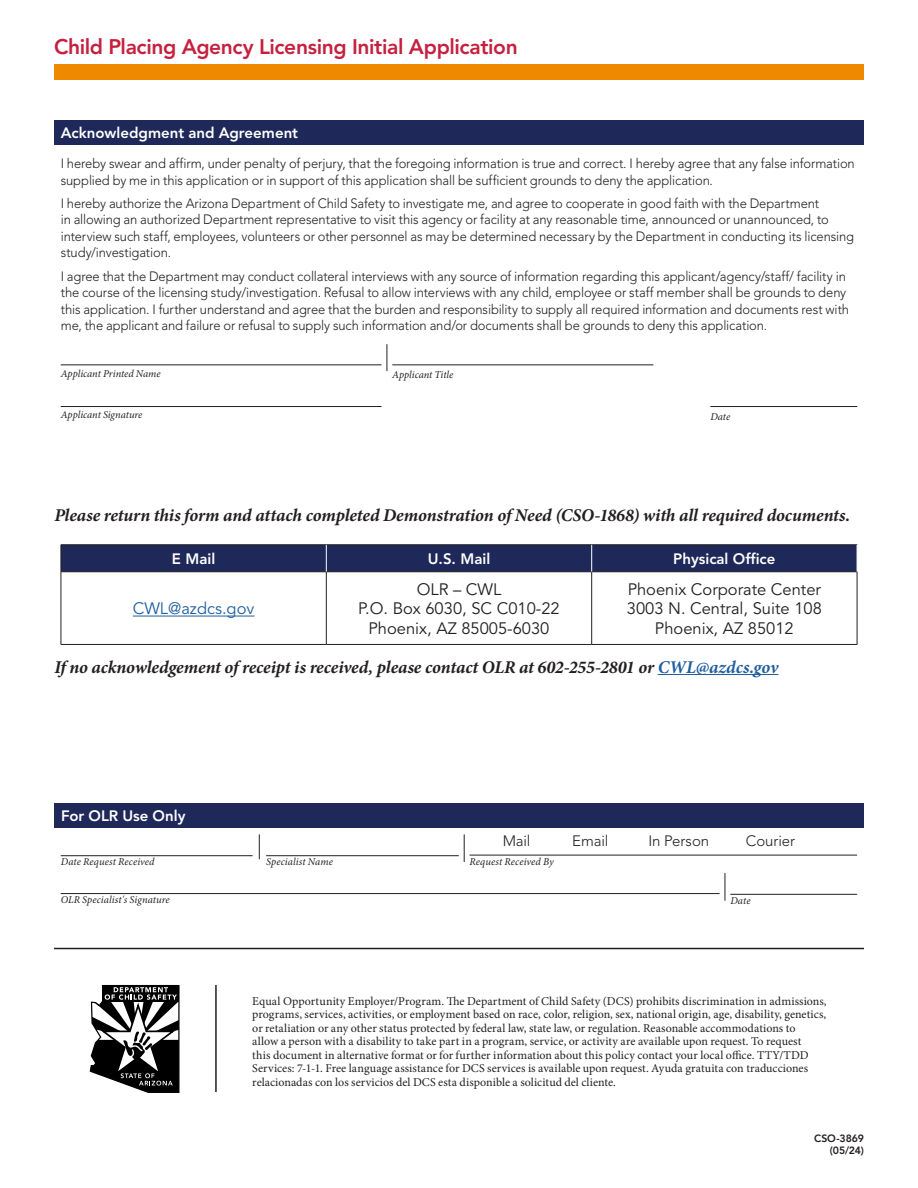
<style>
.page{position:relative;width:918px;height:1188px;background:#fff}
.page>*{position:absolute;margin:0;border:0;box-sizing:border-box;transform-origin:0 0}
.t1{font:800 21px "Avenir";letter-spacing:-.02em;color:#c5203f}
.t2{font:italic 700 18px "Minion Pro";letter-spacing:-.01em;color:#231f20}
.t3{font:16.5px/19.8px "Avenir";color:#231f20;text-align:center}
.t4{font:16.5px "Avenir";color:#215e9e}
.t5{font:800 15px "Avenir";color:#fff}
.t6{font:300 15px "Avenir";letter-spacing:-.005em;color:#231f20}
.t7{font:300 13.5px/16.5px "Avenir";letter-spacing:-.01em;color:#231f20;scale:.96 1}
.t8{font:12px/13.5px "Minion Pro";letter-spacing:.005em;color:#231f20}
.t9{font:italic 10.5px "Minion Pro";letter-spacing:.005em;color:#231f20}
.t10{font:800 10.5px/12.6px "Avenir";letter-spacing:-.01em;color:#231f20;text-align:right}
.s1{color:#215e9e}
</style>
<div class="page">
<div style="left:54px;top:64px;width:810px;height:15px;background:#ef8a00"></div>
<hr style="left:54px;top:948px;width:810px;height:1px;background:#231f20">
<hr style="left:215px;top:985px;width:2px;height:107px;background:#231f20">
<svg style="left:90px;top:985px;width:90px;height:108px"></svg>
<div style="left:54px;top:120px;width:810px;height:24px;background:#1e2859"></div>
<svg style="left:387px;top:344px;width:1px;height:27px"></svg>
<hr style="left:61px;top:364px;width:321px;height:1px;background:#231f20">
<hr style="left:61px;top:406px;width:321px;height:1px;background:#231f20">
<hr style="left:392px;top:364px;width:261px;height:1px;background:#231f20">
<hr style="left:710px;top:406px;width:147px;height:1px;background:#231f20">
<hr style="left:61px;top:893px;width:659px;height:1px;background:#231f20">
<hr style="left:470px;top:855px;width:387px;height:1px;background:#231f20">
<hr style="left:730px;top:894px;width:127px;height:1px;background:#231f20">
<svg style="left:725px;top:873px;width:1px;height:28px"></svg>
<svg style="left:464px;top:834px;width:1px;height:28px"></svg>
<hr style="left:266px;top:855px;width:193px;height:1px;background:#231f20">
<hr style="left:61px;top:855px;width:192px;height:1px;background:#231f20">
<svg style="left:259px;top:834px;width:1px;height:25px"></svg>
<div style="left:54px;top:803px;width:810px;height:25px;background:#1e2859"></div>
<hr style="left:658px;top:674px;width:120px;height:1px;background:#215e9e">
<hr style="left:61px;top:572px;width:265px;height:1px;background:#231f20">
<hr style="left:61px;top:572px;width:1px;height:72px;background:#231f20">
<hr style="left:326px;top:572px;width:266px;height:1px;background:#231f20">
<hr style="left:326px;top:572px;width:1px;height:72px;background:#231f20">
<hr style="left:592px;top:572px;width:265px;height:1px;background:#231f20">
<hr style="left:591px;top:572px;width:1px;height:72px;background:#231f20">
<hr style="left:857px;top:572px;width:1px;height:72px;background:#231f20">
<hr style="left:61px;top:644px;width:265px;height:1px;background:#231f20">
<hr style="left:326px;top:644px;width:266px;height:1px;background:#231f20">
<hr style="left:592px;top:644px;width:265px;height:1px;background:#231f20">
<svg style="left:61px;top:545px;width:797px;height:27px;background:#1f2957"></svg>
<hr style="left:133px;top:616px;width:121px;height:1px;background:#215e9e">
<h1 class="t1" style="left:54px;top:35px;width:465px">Child Placing Agency Licensing Initial Application</h1>
<p class="t5" style="left:61px;top:124px;width:239px">Acknowledgment and Agreement</p>
<p class="t7" style="left:61px;top:155px;width:829px">I hereby swear and affirm, under penalty of perjury, that the foregoing information is true and correct. I hereby agree that any false information supplied by me in this application or in support of this application shall be sufficient grounds to deny the application.</p>
<p class="t7" style="left:61px;top:195px;width:828px">I hereby authorize the Arizona Department of Child Safety to investigate me, and agree to cooperate in good faith with the Department<br>in allowing an authorized Department representative to visit this agency or facility at any reasonable time, announced or unannounced, to interview such staff, employees, volunteers or other personnel as may be determined necessary by the Department in conducting its licensing study/investigation.</p>
<p class="t7" style="left:61px;top:268px;width:823px">I agree that the Department may conduct collateral interviews with any source of information regarding this applicant/agency/staff/ facility in the course of the licensing study/investigation. Refusal to allow interviews with any child, employee or staff member shall be grounds to deny this application. I further understand and agree that the burden and responsibility to supply all required information and documents rest with me, the applicant and failure or refusal to supply such information and/or documents shall be grounds to deny this application.</p>
<p class="t9" style="left:61px;top:366px;width:101px">Applicant Printed Name</p>
<p class="t9" style="left:61px;top:408px;width:83px">Applicant Signature</p>
<p class="t9" style="left:392px;top:367px;width:63px">Applicant Title</p>
<p class="t9" style="left:710px;top:409px;width:21px">Date</p>
<h2 class="t2" style="left:54px;top:502px;width:797px">Please return this form and attach completed Demonstration of Need (CSO-1868) with all required documents.</h2>
<p class="t5" style="left:172px;top:550px;width:45px">E Mail</p>
<p class="t5" style="left:428px;top:550px;width:64px">U.S. Mail</p>
<p class="t5" style="left:673px;top:550px;width:104px">Physical Office</p>
<p class="t4" style="left:133px;top:599px;width:123px">CWL@azdcs.gov</p>
<p class="t3" style="left:358px;top:579px;width:203px">OLR – CWL<br>P.O. Box 6030, SC C010-22<br>Phoenix, AZ 85005-6030</p>
<p class="t3" style="left:627px;top:579px;width:196px">Phoenix Corporate Center<br>3003 N. Central, Suite 108<br>Phoenix, AZ 85012</p>
<h2 class="t2" style="left:54px;top:654px;width:726px">If no acknowledgement of receipt is received, please contact OLR at 602-255-2801 or <span class="s1">CWL@azdcs.gov</span></h2>
<p class="t5" style="left:61px;top:807px;width:126px">For OLR Use Only</p>
<p class="t9" style="left:61px;top:855px;width:95px">Date Request Received</p>
<p class="t9" style="left:266px;top:855px;width:68px">Specialist Name</p>
<p class="t9" style="left:61px;top:893px;width:111px">OLR Specialist's Signature</p>
<p class="t6" style="left:503px;top:832px;width:29px">Mail</p>
<p class="t6" style="left:572px;top:832px;width:38px">Email</p>
<p class="t6" style="left:648px;top:832px;width:62px">In Person</p>
<p class="t6" style="left:746px;top:832px;width:51px">Courier</p>
<p class="t9" style="left:470px;top:854px;width:86px">Request Received By</p>
<p class="t9" style="left:730px;top:893px;width:22px">Date</p>
<p class="t8" style="left:252px;top:994px;width:576px">Equal Opportunity Employer/Program. The Department of Child Safety (DCS) prohibits discrimination in admissions, programs, services, activities, or employment based on race, color, religion, sex, national origin, age, disability, genetics, or retaliation or any other status protected by federal law, state law, or regulation. Reasonable accommodations to<br>allow a person with a disability to take part in a program, service, or activity are available upon request. To request<br>this document in alternative format or for further information about this policy contact your local office. TTY/TDD Services: 7-1-1. Free language assistance for DCS services is available upon request. Ayuda gratuita con traducciones relacionadas con los servicios del DCS esta disponible a solicitud del cliente.</p>
<p class="t10" style="left:814px;top:1132px;width:51px">CSO-3869 (05/24)</p>
</div>
